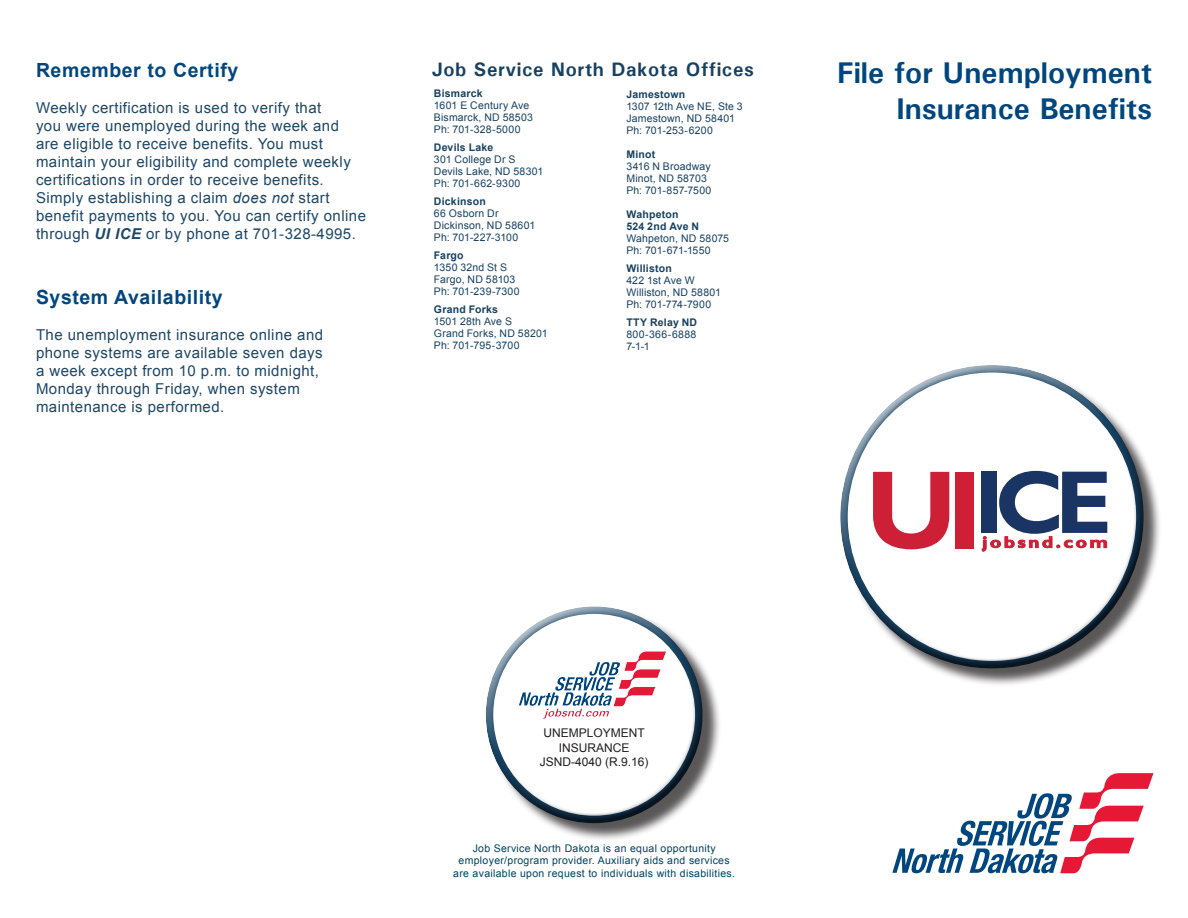
<style>
.page{position:relative;width:1188px;height:918px;background:#fff}
.page>*{position:absolute;margin:0;border:0;box-sizing:border-box;transform-origin:0 0}
.t1{font:700 30px/36px "Univers";color:#00467e;text-align:right}
.sub-head_bold{font:700 19.5px "Arial";letter-spacing:.03em;color:#00467e}
.sub-head_bold-2{font:700 19.5px "Univers";letter-spacing:.03em;color:#174161}
.body{font:15px/18px "Arial";letter-spacing:.03em;color:#1e4766}
.t2{font:12px/14.4px "Arial";color:#231f20;text-align:center}
.office_address{font:10.5px "Arial";letter-spacing:.015em;color:#174161}
.t3{font:10.5px/12.6px "Arial";letter-spacing:.03em;color:#004262;text-align:center}
.office_title{font:700 10.5px "Arial";letter-spacing:.02em;color:#174161}
.office_address-2{font:700 10.5px "Arial";letter-spacing:.02em;color:#174161}
.s1{font-style:italic}
.s2{font-weight:700;font-style:italic}
</style>
<div class="page">
<svg style="left:892px;top:773px;width:262px;height:100px"></svg>
<div style="left:842px;top:367px;width:320px;height:320px;background:#231f20;opacity:.75"></div>
<div style="left:838px;top:364px;width:291px;height:229px;background:#fff"></div>
<div style="left:845px;top:413px;width:299px;height:257px;background:#231f20;opacity:.75"></div>
<svg style="left:873px;top:472px;width:76px;height:77px"></svg>
<div style="left:955px;top:472px;width:19px;height:76px;background:#cd1f36"></div>
<div style="left:981px;top:472px;width:16px;height:61px;background:#1a3564"></div>
<svg style="left:982px;top:471px;width:125px;height:80px"></svg>
<div style="left:488px;top:609px;width:233px;height:233px;background:#231f20;opacity:.75"></div>
<div style="left:485px;top:604px;width:209px;height:167px;background:#fff;opacity:.75"></div>
<div style="left:489px;top:641px;width:215px;height:182px;background:#231f20;opacity:.75"></div>
<img style="left:518px;top:632px;width:151px;height:105px">
<p class="sub-head_bold" style="left:36px;top:57px;width:204px">Remember to Certify</p>
<p class="body" style="left:36px;top:99px;width:332px">Weekly certification is used to verify that<br>you were unemployed during the week and<br>are eligible to receive benefits. You must maintain your eligibility and complete weekly certifications in order to receive benefits.<br>Simply establishing a claim <span class="s1">does not</span> start benefit payments to you. You can certify online through <span class="s2">UI ICE</span> or by phone at 701-328-4995.</p>
<p class="sub-head_bold" style="left:36px;top:284px;width:188px">System Availability</p>
<p class="body" style="left:36px;top:325px;width:289px">The unemployment insurance online and phone systems are available seven days a week except from 10 p.m. to midnight, Monday through Friday, when system maintenance is performed.</p>
<p class="sub-head_bold-2" style="left:432px;top:57px;width:323px">Job Service North Dakota Offices</p>
<p class="office_title" style="left:434px;top:86px;width:50px">Bismarck</p>
<p class="office_address" style="left:434px;top:98px;width:97px">1601 E Century Ave</p>
<p class="office_address" style="left:434px;top:110px;width:101px">Bismarck, ND 58503</p>
<p class="office_address" style="left:434px;top:122px;width:88px">Ph: 701-328-5000</p>
<p class="office_title" style="left:434px;top:140px;width:61px">Devils Lake</p>
<p class="office_address" style="left:434px;top:152px;width:83px">301 College Dr S</p>
<p class="office_address" style="left:434px;top:164px;width:111px">Devils Lake, ND 58301</p>
<p class="office_address" style="left:434px;top:176px;width:88px">Ph: 701-662-9300</p>
<p class="office_title" style="left:434px;top:194px;width:53px">Dickinson</p>
<p class="office_address" style="left:434px;top:206px;width:66px">66 Osborn Dr</p>
<p class="office_address" style="left:434px;top:218px;width:103px">Dickinson, ND 58601</p>
<p class="office_address" style="left:434px;top:230px;width:86px">Ph: 701-227-3100</p>
<p class="office_title" style="left:434px;top:248px;width:31px">Fargo</p>
<p class="office_address" style="left:434px;top:260px;width:75px">1350 32nd St S</p>
<p class="office_address" style="left:434px;top:272px;width:83px">Fargo, ND 58103</p>
<p class="office_address" style="left:434px;top:284px;width:87px">Ph: 701-239-7300</p>
<p class="office_title" style="left:434px;top:302px;width:66px">Grand Forks</p>
<p class="office_address" style="left:434px;top:314px;width:80px">1501 28th Ave S</p>
<p class="office_address" style="left:434px;top:326px;width:115px">Grand Forks, ND 58201</p>
<p class="office_address" style="left:434px;top:338px;width:87px">Ph: 701-795-3700</p>
<p class="office_address-2" style="left:626px;top:87px;width:60px">Jamestown</p>
<p class="office_address" style="left:626px;top:99px;width:118px">1307 12th Ave NE, Ste 3</p>
<p class="office_address" style="left:626px;top:111px;width:110px">Jamestown, ND 58401</p>
<p class="office_address" style="left:626px;top:123px;width:88px">Ph: 701-253-6200</p>
<p class="office_title" style="left:626px;top:147px;width:30px">Minot</p>
<p class="office_address" style="left:626px;top:159px;width:86px">3416 N Broadway</p>
<p class="office_address" style="left:626px;top:171px;width:82px">Minot, ND 58703</p>
<p class="office_address" style="left:626px;top:183px;width:87px">Ph: 701-857-7500</p>
<p class="office_title" style="left:626px;top:207px;width:54px">Wahpeton</p>
<p class="office_title" style="left:626px;top:220px;width:74px">524 2nd Ave N</p>
<p class="office_address" style="left:626px;top:232px;width:104px">Wahpeton, ND 58075</p>
<p class="office_address" style="left:626px;top:244px;width:86px">Ph: 701-671-1550</p>
<p class="office_title" style="left:626px;top:262px;width:47px">Williston</p>
<p class="office_address" style="left:626px;top:274px;width:70px">422 1st Ave W</p>
<p class="office_address" style="left:626px;top:286px;width:96px">Williston, ND 58801</p>
<p class="office_address" style="left:626px;top:298px;width:86px">Ph: 701-774-7900</p>
<p class="office_title" style="left:626px;top:316px;width:72px">TTY Relay ND</p>
<p class="office_address" style="left:626px;top:328px;width:71px">800-366-6888</p>
<p class="office_address" style="left:626px;top:340px;width:25px">7-1-1</p>
<p class="t1" style="left:837px;top:54px;width:316px">File for Unemployment<br>Insurance Benefits</p>
<p class="t2" style="left:544px;top:726px;width:103px">UNEMPLOYMENT<br>INSURANCE</p>
<p class="t2" style="left:540px;top:755px;width:110px">JSND-4040 (R.9.16)</p>
<p class="t3" style="left:453px;top:842px;width:283px">Job Service North Dakota is an equal opportunity employer/program provider. Auxiliary aids and services are available upon request to individuals with disabilities.</p>
</div>
